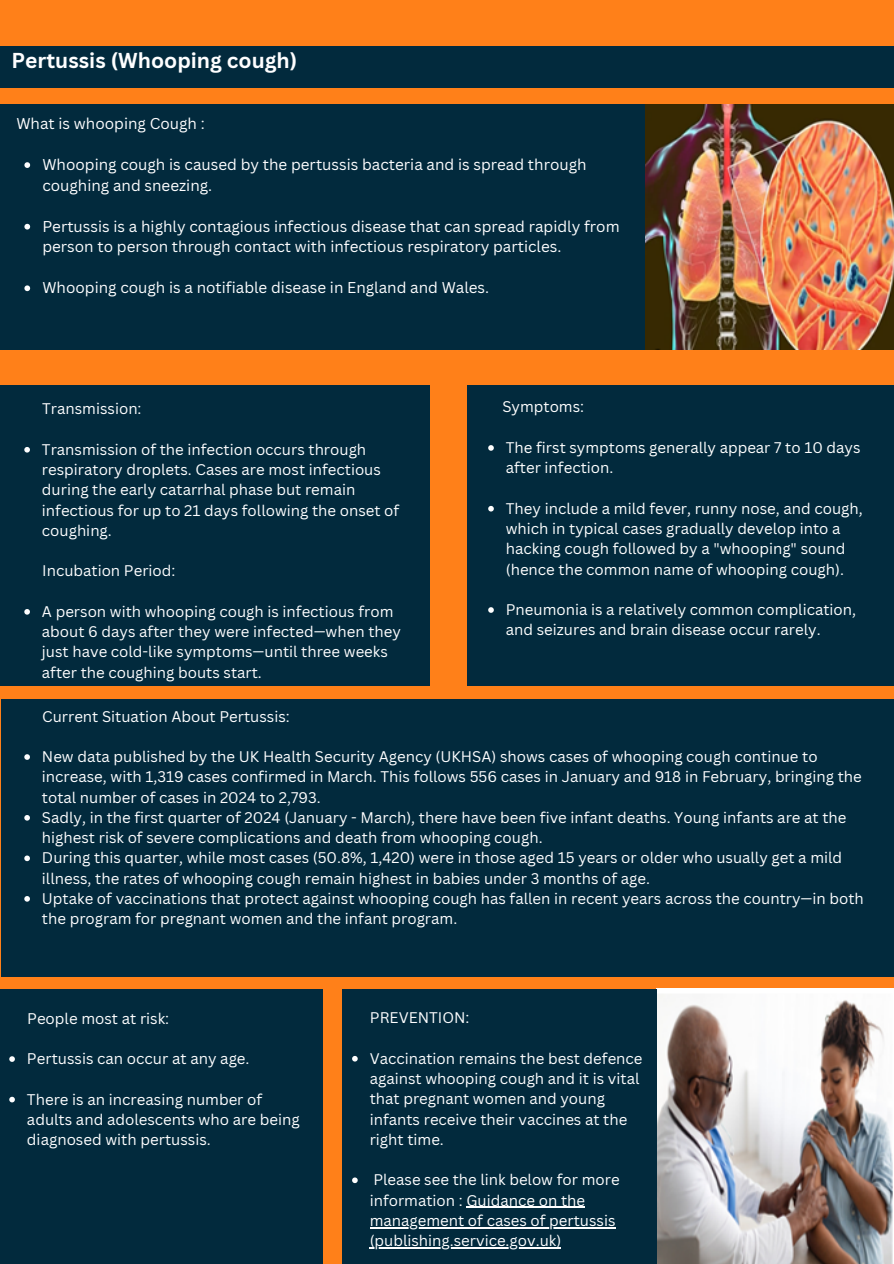
<style>
.page{position:relative;width:894px;height:1264px;background:#fff}
.page>*{position:absolute;margin:0;border:0;box-sizing:border-box;transform-origin:0 0}
.t1{font:700 21px "Canva Sans";color:#fefeff}
.t2{font:15.3px/20.5px "Canva Sans";color:#fefeff}
.t3{font:15px/20.2px "Canva Sans";color:#fefeff}
.t4{font:15px/20.2px "Canva Sans";color:#fff}
</style>
<div class="page">
<div style="left:0;top:0;width:893px;height:1263px;background:#ff8019"></div>
<img style="left:656px;top:988px;width:237px;height:275px">
<img style="left:645px;top:104px;width:248px;height:245px">
<div style="left:0;top:46px;width:893px;height:42px;background:#022a3d"></div>
<div style="left:342px;top:988px;width:314px;height:275px;background:#022a3d"></div>
<div style="left:0;top:988px;width:322px;height:275px;background:#022a3d"></div>
<div style="left:1px;top:698px;width:892px;height:278px;background:#022a3d"></div>
<div style="left:0;top:104px;width:644px;height:245px;background:#022a3d"></div>
<div style="left:0;top:385px;width:429px;height:301px;background:#022a3d"></div>
<div style="left:467px;top:385px;width:426px;height:301px;background:#022a3d"></div>
<svg style="left:352px;top:1056px;width:5px;height:5px"></svg>
<svg style="left:352px;top:1177px;width:5px;height:6px"></svg>
<hr style="left:466px;top:1206px;width:119px;height:1px;background:#fefeff">
<hr style="left:369px;top:1226px;width:246px;height:2px;background:#fefeff">
<hr style="left:369px;top:1247px;width:192px;height:1px;background:#fefeff">
<svg style="left:9px;top:1056px;width:6px;height:5px"></svg>
<svg style="left:9px;top:1096px;width:6px;height:6px"></svg>
<svg style="left:24px;top:754px;width:6px;height:5px"></svg>
<svg style="left:24px;top:815px;width:6px;height:5px"></svg>
<svg style="left:24px;top:855px;width:6px;height:6px"></svg>
<svg style="left:24px;top:896px;width:6px;height:5px"></svg>
<svg style="left:24px;top:162px;width:6px;height:6px"></svg>
<svg style="left:24px;top:224px;width:6px;height:5px"></svg>
<svg style="left:24px;top:285px;width:6px;height:6px"></svg>
<svg style="left:488px;top:445px;width:5px;height:6px"></svg>
<svg style="left:488px;top:506px;width:5px;height:5px"></svg>
<svg style="left:488px;top:607px;width:5px;height:6px"></svg>
<svg style="left:24px;top:447px;width:6px;height:5px"></svg>
<svg style="left:24px;top:609px;width:6px;height:5px"></svg>
<p class="t1" style="left:12px;top:46px;width:287px">Pertussis (Whooping cough)</p>
<p class="t2" style="left:16px;top:113px;width:190px">What is whooping Cough :</p>
<p class="t2" style="left:42px;top:154px;width:545px">Whooping cough is caused by the pertussis bacteria and is spread through coughing and sneezing.</p>
<p class="t2" style="left:42px;top:215px;width:578px">Pertussis is a highly contagious infectious disease that can spread rapidly from person to person through contact with infectious respiratory particles.</p>
<p class="t2" style="left:42px;top:277px;width:448px">Whooping cough is a notifiable disease in England and Wales.</p>
<h2 class="t3" style="left:42px;top:398px;width:101px">Transmission:</h2>
<p class="t3" style="left:42px;top:439px;width:359px">Transmission of the infection occurs through respiratory droplets. Cases are most infectious during the early catarrhal phase but remain infectious for up to 21 days following the onset of coughing.</p>
<p class="t3" style="left:42px;top:560px;width:135px">Incubation Period:</p>
<p class="t3" style="left:42px;top:601px;width:360px">A person with whooping cough is infectious from about 6 days after they were infected—when they just have cold-like symptoms—until three weeks after the coughing bouts start.</p>
<p class="t4" style="left:502px;top:396px;width:83px">Symptoms:</p>
<p class="t4" style="left:505px;top:437px;width:356px">The first symptoms generally appear 7 to 10 days after infection.</p>
<p class="t4" style="left:505px;top:498px;width:358px">They include a mild fever, runny nose, and cough, which in typical cases gradually develop into a hacking cough followed by a "whooping" sound (hence the common name of whooping cough).</p>
<p class="t4" style="left:505px;top:599px;width:352px">Pneumonia is a relatively common complication, and seizures and brain disease occur rarely.</p>
<p class="t3" style="left:42px;top:705px;width:249px">Current Situation About Pertussis:</p>
<p class="t3" style="left:42px;top:746px;width:821px">New data published by the UK Health Security Agency (UKHSA) shows cases of whooping cough continue to increase, with 1,319 cases confirmed in March. This follows 556 cases in January and 918 in February, bringing the total number of cases in 2024 to 2,793.</p>
<p class="t3" style="left:42px;top:807px;width:805px">Sadly, in the first quarter of 2024 (January - March), there have been five infant deaths. Young infants are at the highest risk of severe complications and death from whooping cough.</p>
<p class="t3" style="left:42px;top:847px;width:801px">During this quarter, while most cases (50.8%, 1,420) were in those aged 15 years or older who usually get a mild illness, the rates of whooping cough remain highest in babies under 3 months of age.</p>
<p class="t3" style="left:42px;top:888px;width:823px">Uptake of vaccinations that protect against whooping cough has fallen in recent years across the country—in both the program for pregnant women and the infant program.</p>
<p class="t3" style="left:27px;top:1007px;width:143px">People most at risk:</p>
<p class="t3" style="left:27px;top:1048px;width:224px">Pertussis can occur at any age.</p>
<p class="t3" style="left:27px;top:1088px;width:274px">There is an increasing number of adults and adolescents who are being diagnosed with pertussis.</p>
<p class="t3" style="left:370px;top:1007px;width:101px">PREVENTION:</p>
<p class="t3" style="left:369px;top:1047px;width:274px">Vaccination remains the best defence against whooping cough and it is vital that pregnant women and young infants receive their vaccines at the right time.</p>
<p class="t3" style="left:369px;top:1169px;width:251px">Please see the link below for more information : Guidance on the</p>
<p class="t3" style="left:369px;top:1209px;width:247px">management of cases of pertussis</p>
<p class="t3" style="left:369px;top:1230px;width:193px">(publishing.service.gov.uk)</p>
</div>
